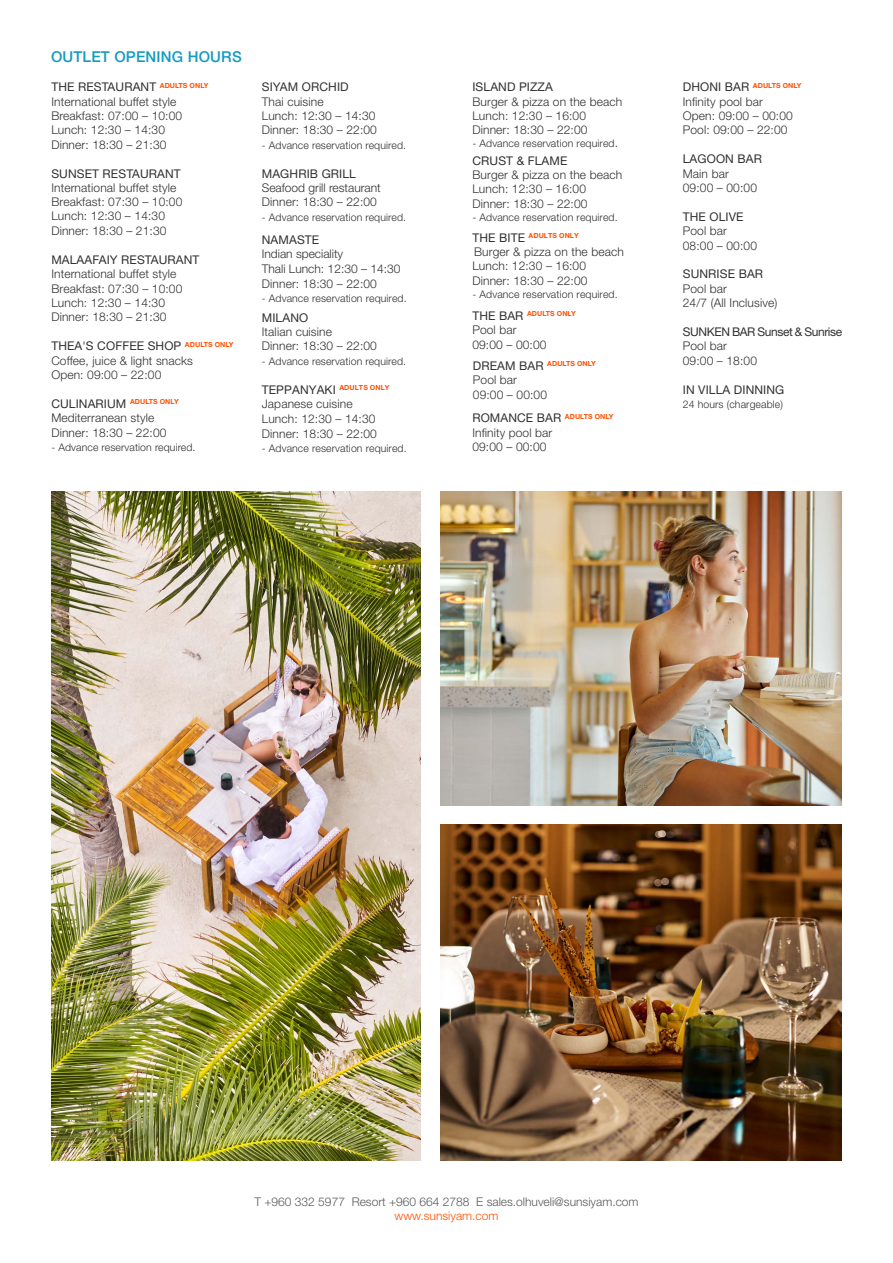
<style>
.page{position:relative;width:893px;height:1263px;background:#fff}
.page>*{position:absolute;margin:0;border:0;box-sizing:border-box;transform-origin:0 0}
.body{font:500 15px "Helvetica Neue LT Std";letter-spacing:.01em;color:#149bc0}
.t1{font:300 12px/14.4px "Helvetica Neue LT Std";letter-spacing:.01em;color:#323031}
.t2{font:12px "Helvetica Neue LT Std";letter-spacing:.01em;color:#323031}
.body-2{font:300 12px "Helvetica Neue LT Std";color:#58595b}
.t3{font:12px "Helvetica Neue LT Std";letter-spacing:-.03em;color:#323031}
.body-3{font:300 12px "Helvetica Neue LT Std";color:#ff5000}
.t4{font:300 10.5px "Helvetica Neue LT Std";letter-spacing:.01em;color:#323031}
.t5{font:700 7.05px "Helvetica Neue LT Std";letter-spacing:.01em;color:#ff5000}
.s1{font-weight:400}
.s2{font-size:12px}
.s3{font-weight:400;font-size:12px;color:#323031}
</style>
<div class="page">
<img style="left:51px;top:491px;width:370px;height:669px">
<img style="left:440px;top:491px;width:402px;height:315px">
<img style="left:440px;top:825px;width:402px;height:335px">
<p class="body" style="left:51px;top:47px;width:192px">OUTLET OPENING HOURS</p>
<p class="t1" style="left:51px;top:80px;width:159px"><span class="s1">THE RESTAURANT</span> <sup>ADULTS</sup> <sup>ONLY<br></sup>International buffet style<br>Breakfast: 07:00 – 10:00<br>Lunch: 12:30 – 14:30<br>Dinner: 18:30 – 21:30</p>
<p class="t2" style="left:51px;top:166px;width:131px">SUNSET RESTAURANT</p>
<p class="t1" style="left:51px;top:180px;width:133px">International buffet style<br>Breakfast: 07:30 – 10:00<br>Lunch: 12:30 – 14:30<br>Dinner: 18:30 – 21:30</p>
<p class="t2" style="left:51px;top:253px;width:150px">MALAAFAIY RESTAURANT</p>
<p class="t1" style="left:51px;top:267px;width:133px">International buffet style<br>Breakfast: 07:30 – 10:00<br>Lunch: 12:30 – 14:30<br>Dinner: 18:30 – 21:30</p>
<p class="t1" style="left:51px;top:339px;width:184px"><span class="s1">THEA'S COFFEE SHOP</span> <sup>ADULTS</sup> <sup>ONLY<br></sup>Coffee, juice &amp; light snacks<br>Open: 09:00 – 22:00</p>
<p class="t1" style="left:51px;top:396px;width:129px"><span class="s1">CULINARIUM</span> <sup>ADULTS</sup> <sup>ONLY<br></sup>Mediterranean style<br>Dinner: 18:30 – 22:00</p>
<p class="t4" style="left:51px;top:441px;width:146px">- Advance reservation required.</p>
<p class="t2" style="left:262px;top:80px;width:88px">SIYAM ORCHID</p>
<p class="t1" style="left:262px;top:94px;width:117px">Thai cuisine<br>Lunch: 12:30 – 14:30<br>Dinner: 18:30 – 22:00</p>
<p class="t4" style="left:262px;top:139px;width:146px">- Advance reservation required.</p>
<p class="t2" style="left:262px;top:166px;width:96px">MAGHRIB GRILL</p>
<p class="t1" style="left:262px;top:180px;width:120px">Seafood grill restaurant<br>Dinner: 18:30 – 22:00</p>
<p class="t4" style="left:262px;top:211px;width:146px">- Advance reservation required.</p>
<p class="t2" style="left:262px;top:232px;width:59px">NAMASTE</p>
<p class="t1" style="left:262px;top:246px;width:140px;line-height:15px">Indian speciality<br>Thali Lunch: 12:30 – 14:30<br>Dinner: 18:30 – 22:00</p>
<p class="t4" style="left:262px;top:292px;width:146px">- Advance reservation required.</p>
<p class="t2" style="left:262px;top:310px;width:48px">MILANO</p>
<p class="t1" style="left:262px;top:324px;width:117px">Italian cuisine<br>Dinner: 18:30 – 22:00</p>
<p class="t4" style="left:262px;top:355px;width:146px">- Advance reservation required.</p>
<p class="t1" style="left:262px;top:382px;width:129px;line-height:14.9px"><span class="s1">TEPPANYAKI</span> <sup>ADULTS</sup> <sup>ONLY<br></sup>Japanese cuisine<br>Lunch: 12:30 – 14:30<br>Dinner: 18:30 – 22:00</p>
<p class="t4" style="left:262px;top:442px;width:146px">- Advance reservation required.</p>
<p class="t2" style="left:472px;top:80px;width:82px">ISLAND PIZZA</p>
<p class="t1" style="left:472px;top:94px;width:151px">Burger &amp; pizza on the beach<br>Lunch: 12:30 – 16:00<br>Dinner: 18:30 – 22:00</p>
<p class="t4" style="left:472px;top:137px;width:147px">- Advance reservation required<span class="s2">.</span></p>
<p class="t2" style="left:472px;top:154px;width:97px">CRUST &amp; FLAME</p>
<p class="t1" style="left:472px;top:168px;width:151px">Burger &amp; pizza on the beach<br>Lunch: 12:30 – 16:00<br>Dinner: 18:30 – 22:00</p>
<p class="t4" style="left:472px;top:210px;width:147px">- Advance reservation required.</p>
<p class="t5" style="left:472px;top:232px;width:108px"><span class="s3">THE BITE</span> ADULTS ONLY</p>
<p class="t1" style="left:472px;top:245px;width:153px">Burger &amp; pizza on the beach<br>Lunch: 12:30 – 16:00<br>Dinner: 18:30 – 22:00</p>
<p class="t4" style="left:472px;top:287px;width:147px">- Advance reservation required.</p>
<p class="t5" style="left:472px;top:309px;width:105px"><span class="s3">THE BAR</span> ADULTS ONLY</p>
<p class="t1" style="left:472px;top:323px;width:76px">Pool bar<br>09:00 – 00:00</p>
<p class="t5" style="left:473px;top:359px;width:124px"><span class="s3">DREAM BAR</span> ADULTS ONLY</p>
<p class="t1" style="left:473px;top:372px;width:76px">Pool bar<br>09:00 – 00:00</p>
<p class="t1" style="left:472px;top:411px;width:143px"><span class="s1">ROMANCE BAR</span> <sup>ADULTS</sup> <sup>ONLY<br></sup>Infinity pool bar<br>09:00 – 00:00</p>
<p class="t5" style="left:683px;top:81px;width:120px"><span class="s3">DHONI BAR</span> ADULTS ONLY</p>
<p class="t1" style="left:683px;top:94px;width:112px">Infinity pool bar<br>Open: 09:00 – 00:00<br>Pool: 09:00 – 22:00</p>
<p class="t2" style="left:683px;top:152px;width:81px">LAGOON BAR</p>
<p class="t1" style="left:683px;top:166px;width:76px">Main bar<br>09:00 – 00:00</p>
<p class="t2" style="left:683px;top:209px;width:62px">THE OLIVE</p>
<p class="t1" style="left:683px;top:224px;width:76px">Pool bar<br>08:00 – 00:00</p>
<p class="t2" style="left:683px;top:267px;width:82px">SUNRISE BAR</p>
<p class="t1" style="left:683px;top:281px;width:96px">Pool bar<br>24/7 (All Inclusive)</p>
<p class="t3" style="left:683px;top:325px;width:161px">SUNKEN BAR Sunset &amp; Sunrise</p>
<p class="t1" style="left:683px;top:339px;width:76px">Pool bar<br>09:00 – 18:00</p>
<p class="t2" style="left:683px;top:382px;width:103px">IN VILLA DINNING</p>
<p class="t4" style="left:683px;top:398px;width:102px">24 hours (chargeable)</p>
<p class="body-2" style="left:254px;top:1194px;width:386px">T +960 332 5977 Resort +960 664 2788 E sales.olhuveli@sunsiyam.com</p>
<p class="body-3" style="left:394px;top:1209px;width:106px">www.sunsiyam.com</p>
</div>
